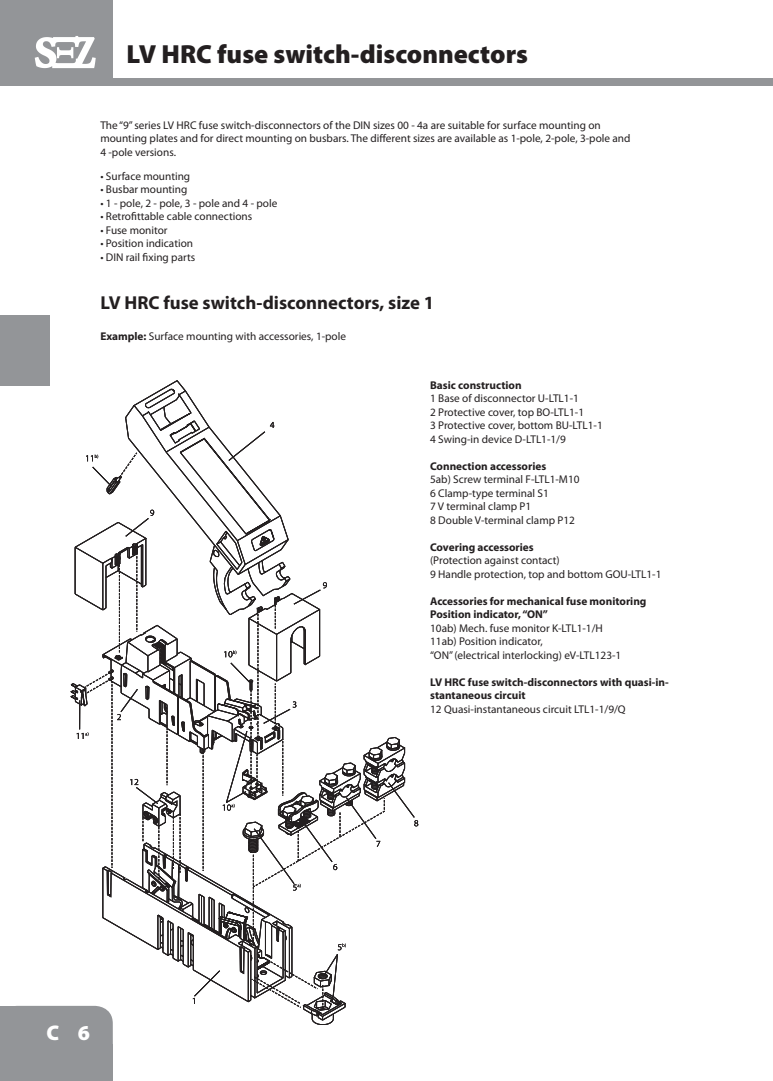
<style>
.page{position:relative;width:773px;height:1081px;background:#fff}
.page>*{position:absolute;margin:0;border:0;box-sizing:border-box;transform-origin:0 0}
.t1{font:900 26.25px "Myriad Pro";color:#231f20}
.t2{font:900 21.25px "Myriad Pro";color:#fff}
.t3{font:700 18.75px "Myriad Pro";color:#231f20}
.t4{font:11.25px/13.5px "Myriad Pro";color:#231f20}
.t5{font:700 11.25px/13.5px "Myriad Pro";color:#231f20}
.s1{font-weight:700}
</style>
<div class="page">
<svg style="left:71px;top:380px;width:334px;height:645px"></svg>
<svg style="left:228px;top:422px;width:46px;height:39px"></svg>
<svg style="left:86px;top:454px;width:12px;height:7px"></svg>
<svg style="left:92px;top:467px;width:19px;height:19px"></svg>
<svg style="left:117px;top:689px;width:21px;height:31px"></svg>
<svg style="left:125px;top:510px;width:29px;height:27px"></svg>
<svg style="left:293px;top:582px;width:34px;height:22px"></svg>
<svg style="left:77px;top:700px;width:11px;height:39px"></svg>
<svg style="left:130px;top:779px;width:28px;height:25px"></svg>
<svg style="left:223px;top:650px;width:114px;height:240px"></svg>
<svg style="left:346px;top:797px;width:34px;height:50px"></svg>
<svg style="left:388px;top:782px;width:30px;height:44px"></svg>
<svg style="left:323px;top:943px;width:23px;height:54px"></svg>
<svg style="left:193px;top:970px;width:27px;height:34px"></svg>
<div style="left:0;top:78px;width:772px;height:7px;background:#939598"></div>
<div style="left:0;top:1006px;width:113px;height:75px;background:#939598"></div>
<div style="left:79px;top:1044px;width:34px;height:37px;background:#939598"></div>
<div style="left:0;top:1044px;width:33px;height:37px;background:#939598"></div>
<div style="left:0;top:1006px;width:33px;height:36px;background:#939598"></div>
<div style="left:0;top:315px;width:50px;height:71px;background:#939598"></div>
<div style="left:0;top:0;width:112px;height:82px;background:#939598"></div>
<svg style="left:35px;top:36px;width:61px;height:32px"></svg>
<h1 class="t1" style="left:127px;top:39px;width:403px">LV HRC fuse switch-disconnectors</h1>
<p class="t4" style="left:100px;top:118px;width:531px">The “9” series LV HRC fuse switch-disconnectors of the DIN sizes 00 - 4a are suitable for surface mounting on mounting plates and for direct mounting on busbars. The different sizes are available as 1-pole, 2-pole, 3-pole and<br>4 -pole versions.</p>
<p class="t4" style="left:100px;top:169px;width:91px">• Surface mounting</p>
<p class="t4" style="left:100px;top:182px;width:89px">• Busbar mounting</p>
<p class="t4" style="left:100px;top:196px;width:178px">• 1 - pole, 2 - pole, 3 - pole and 4 - pole</p>
<p class="t4" style="left:100px;top:209px;width:153px">• Retrofittable cable connections</p>
<p class="t4" style="left:100px;top:223px;width:69px">• Fuse monitor</p>
<p class="t4" style="left:100px;top:236px;width:94px">• Position indication</p>
<p class="t4" style="left:100px;top:250px;width:96px">• DIN rail fixing parts</p>
<h3 class="t3" style="left:100px;top:291px;width:335px">LV HRC fuse switch-disconnectors, size 1</h3>
<p class="t4" style="left:100px;top:329px;width:247px"><span class="s1">Example:</span> Surface mounting with accessories, 1-pole</p>
<p class="t5" style="left:430px;top:378px;width:93px">Basic construction</p>
<p class="t4" style="left:430px;top:392px;width:174px">1 Base of disconnector U-LTL1-1<br>2 Protective cover, top BO-LTL1-1<br>3 Protective cover, bottom BU-LTL1-1<br>4 Swing-in device D-LTL1-1/9</p>
<p class="t5" style="left:430px;top:459px;width:118px">Connection accessories</p>
<p class="t4" style="left:430px;top:473px;width:151px">5ab) Screw terminal F-LTL1-M10<br>6 Clamp-type terminal S1<br>7 V terminal clamp P1<br>8 Double V-terminal clamp P12</p>
<p class="t5" style="left:430px;top:540px;width:105px">Covering accessories</p>
<p class="t4" style="left:430px;top:554px;width:233px">(Protection against contact)<br>9 Handle protection, top and bottom GOU-LTL1-1</p>
<p class="t5" style="left:430px;top:594px;width:218px">Accessories for mechanical fuse monitoring<br>Position indicator, “ON”</p>
<p class="t4" style="left:430px;top:621px;width:193px">10ab) Mech. fuse monitor K-LTL1-1/H<br>11ab) Position indicator,<br>“ON” (electrical interlocking) eV-LTL123-1</p>
<p class="t5" style="left:430px;top:675px;width:240px">LV HRC fuse switch-disconnectors with quasi-in&shy;stantaneous circuit</p>
<p class="t4" style="left:430px;top:702px;width:197px">12 Quasi-instantaneous circuit LTL1-1/9/Q</p>
<h2 class="t2" style="left:47px;top:1020px;width:45px">C 6</h2>
</div>
